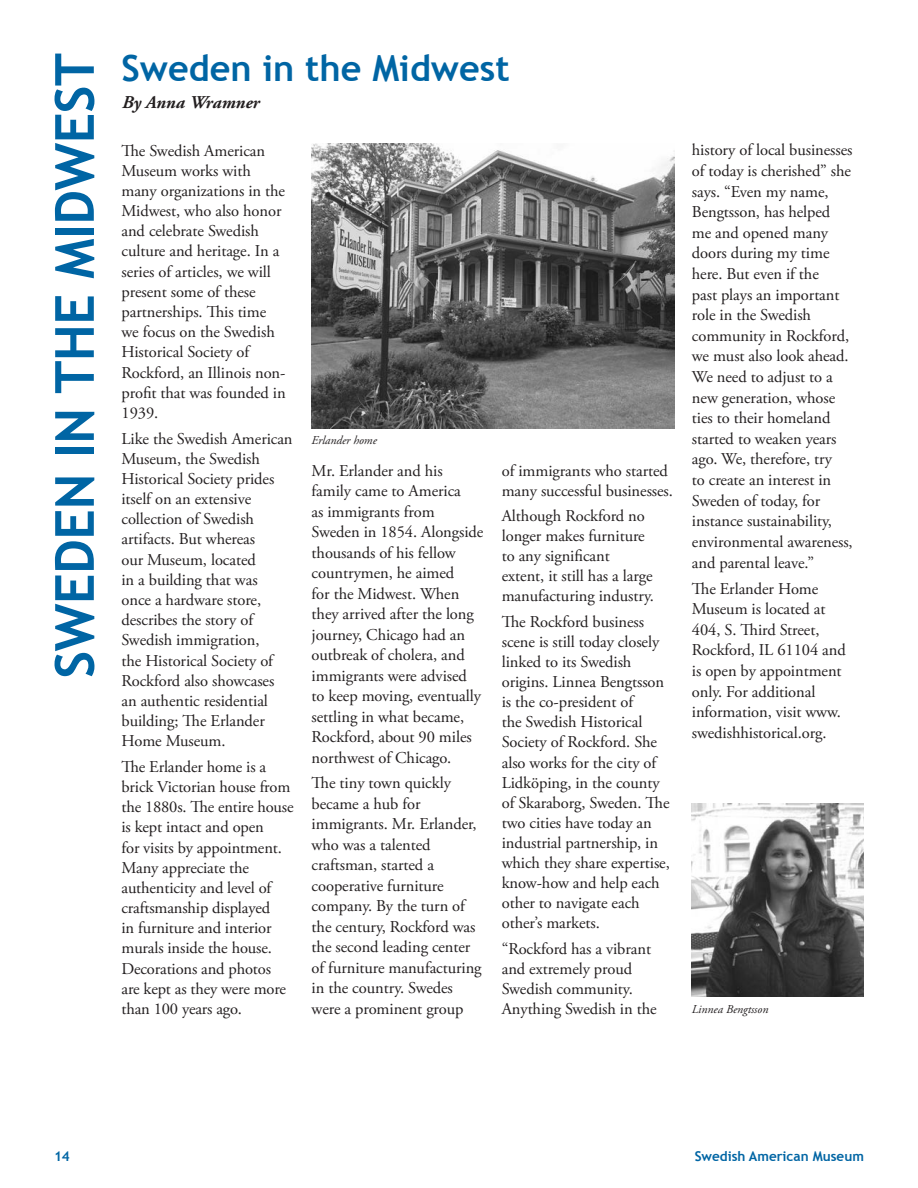
<style>
.page{position:relative;width:918px;height:1188px;background:#fff}
.page>*{position:absolute;margin:0;border:0;box-sizing:border-box;transform-origin:0 0}
.DepartmentHead{font:700 54px "Trebuchet MS";letter-spacing:-.01em;color:#0065a4}
.Headline{font:700 36px "Trebuchet MS";color:#0065a4}
.byline{font:italic 700 18px "Adobe Garamond";color:#231f20}
.text{font:16.5px/20.5px "Adobe Garamond Pro";letter-spacing:-.005em;color:#231f20}
.t1{font:700 13.5px "Trebuchet MS";color:#0065a4}
.t2{font:italic 12px "Adobe Garamond Pro";color:#231f20}
</style>
<div class="page">
<img style="left:312px;top:144px;width:363px;height:284px">
<img style="left:692px;top:804px;width:172px;height:193px">
<p class="DepartmentHead" style="left:41px;top:678px;width:627px;rotate:-90deg">SWEDEN IN THE MIDWEST</p>
<p class="Headline" style="left:122px;top:45px;width:390px">Sweden in the Midwest</p>
<p class="byline" style="left:122px;top:92px;width:139px">By Anna Wramner</p>
<p class="text" style="left:122px;top:141px;width:166px">The Swedish American<br>Museum works with many organizations in the<br>Midwest, who also honor and celebrate Swedish culture and heritage. In a series of articles, we will present some of these partnerships. This time we focus on the Swedish<br>Historical Society of<br>Rockford, an Illinois non&shy;profit that was founded in<br>1939.</p>
<p class="text" style="left:122px;top:429px;width:173px">Like the Swedish American<br>Museum, the Swedish<br>Historical Society prides itself on an extensive collection of Swedish artifacts. But whereas<br>our Museum, located<br>in a building that was<br>once a hardware store, describes the story of<br>Swedish immigration,<br>the Historical Society of<br>Rockford also showcases an authentic residential building; The Erlander<br>Home Museum.</p>
<p class="text" style="left:122px;top:757px;width:174px">The Erlander home is a brick Victorian house from the 1880s. The entire house is kept intact and open<br>for visits by appointment.<br>Many appreciate the authenticity and level of craftsmanship displayed<br>in furniture and interior murals inside the house.<br>Decorations and photos<br>are kept as they were more than 100 years ago.</p>
<p class="t2" style="left:312px;top:433px;width:67px">Erlander home</p>
<p class="text" style="left:312px;top:461px;width:173px">Mr. Erlander and his family came to America<br>as immigrants from<br>Sweden in 1854. Alongside thousands of his fellow countrymen, he aimed<br>for the Midwest. When they arrived after the long journey, Chicago had an outbreak of cholera, and immigrants were advised to keep moving, eventually settling in what became,<br>Rockford, about 90 miles northwest of Chicago.</p>
<p class="text" style="left:312px;top:774px;width:172px">The tiny town quickly became a hub for immigrants. Mr. Erlander, who was a talented craftsman, started a cooperative furniture company. By the turn of the century, Rockford was the second leading center of furniture manufacturing in the country. Swedes were a prominent group</p>
<p class="text" style="left:502px;top:461px;width:173px;line-height:20.1px">of immigrants who started many successful businesses.</p>
<p class="text" style="left:502px;top:506px;width:154px;line-height:20.1px">Although Rockford no longer makes furniture to any significant extent, it still has a large manufacturing industry.</p>
<p class="text" style="left:502px;top:612px;width:170px;line-height:20.1px">The Rockford business scene is still today closely linked to its Swedish origins. Linnea Bengtsson is the co-president of<br>the Swedish Historical<br>Society of Rockford. She also works for the city of<br>Lidköping, in the county of Skaraborg, Sweden. The two cities have today an industrial partnership, in which they share expertise, know-how and help each other to navigate each other’s markets.</p>
<p class="text" style="left:502px;top:939px;width:156px;line-height:20.1px">“Rockford has a vibrant and extremely proud<br>Swedish community.<br>Anything Swedish in the</p>
<p class="text" style="left:692px;top:140px;width:162px">history of local businesses of today is cherished” she says. “Even my name,<br>Bengtsson, has helped me and opened many doors during my time here. But even if the<br>past plays an important role in the Swedish community in Rockford, we must also look ahead.<br>We need to adjust to a new generation, whose ties to their homeland started to weaken years ago. We, therefore, try<br>to create an interest in<br>Sweden of today, for instance sustainability, environmental awareness, and parental leave.”</p>
<p class="text" style="left:692px;top:579px;width:155px">The Erlander Home<br>Museum is located at<br>404, S. Third Street,<br>Rockford, IL 61104 and is open by appointment only. For additional information, visit www. swedishhistorical.org.</p>
<p class="t2" style="left:692px;top:1002px;width:78px">Linnea Bengtsson</p>
<p class="t1" style="left:54px;top:1148px;width:17px">14</p>
<p class="t1" style="left:695px;top:1148px;width:171px">Swedish American Museum</p>
</div>
